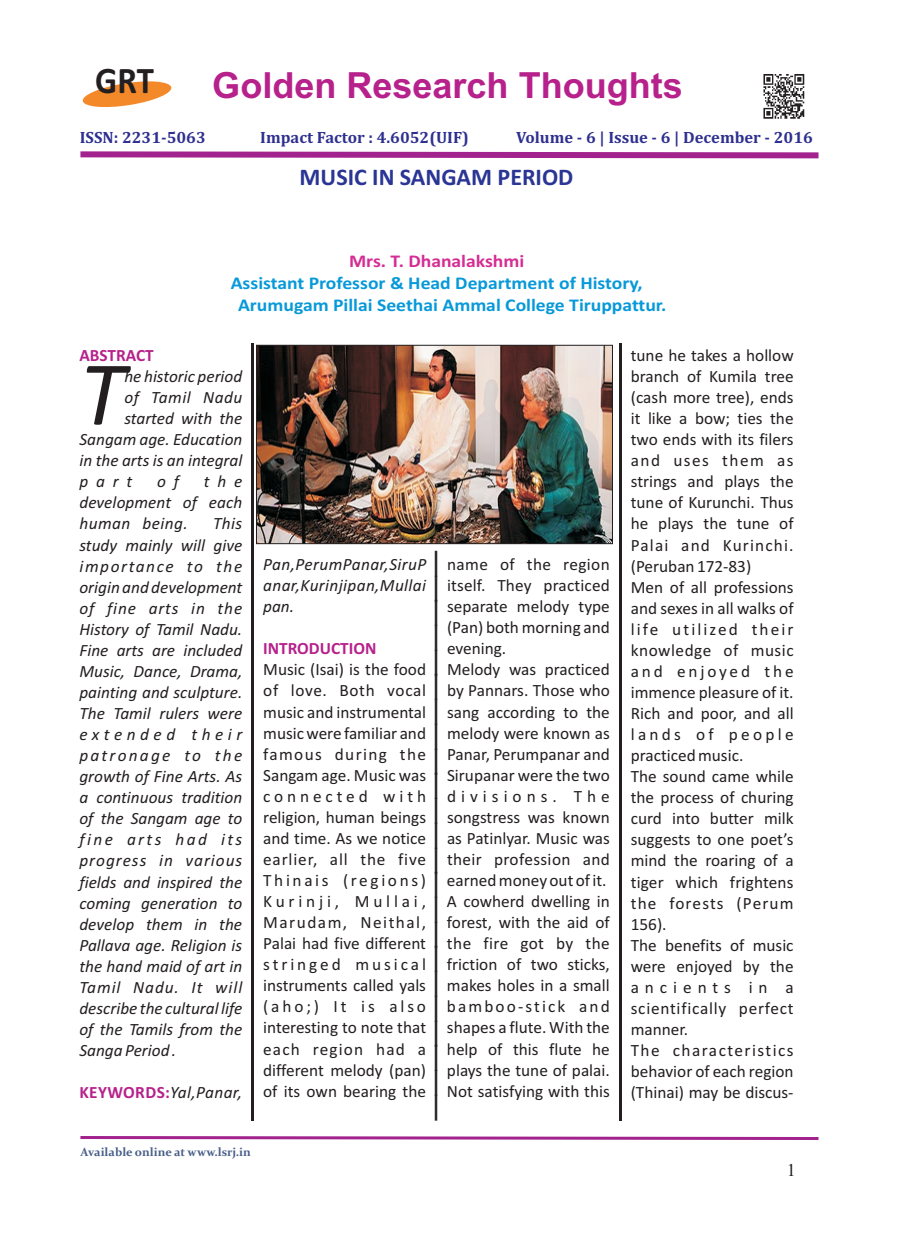
<style>
.page{position:relative;width:898px;height:1242px;background:#fff}
.page>*{position:absolute;margin:0;border:0;box-sizing:border-box;transform-origin:0 0}
.t1{font:italic 92.25px "Calibri";color:#231f20}
.t2{font:700 37.65px "Calibri";color:#231f20;scale:.92 1}
.t3{font:36px "Arial";color:#231f20;scale:1.68 1}
.t4{font:36px "Arial";color:#231f20;scale:1.23 1}
.t5{font:700 36px "Arial";color:#b6218b}
.t6{font:700 24px "Calibri";color:#2a3594}
.t7{font:700 18px/21.9px "Calibri";color:#0899d9;scale:1.09 1}
.t8{font:700 18px "Calibri";color:#d52d93;scale:1.09 1}
.t9{font:18px "Times New Roman";color:#231f20}
.t10{font:17.25px/21px "Calibri";color:#231f20}
.t11{font:italic 17.25px/21px "Calibri";color:#231f20;text-align:justify}
.t12{font:700 17.25px "Calibri";color:#b6218b}
.t13{font:italic 17.25px "Calibri";letter-spacing:.02em;color:#231f20}
.t14{font:italic 17.25px "Calibri";letter-spacing:.03em;color:#231f20}
.t15{font:700 16.5px "Cambria";color:#2e308f}
.t16{font:700 12px "Constantia";color:#485e88}
.s1{font-weight:700;font-style:normal;color:#b6218b}
</style>
<div class="page">
<svg style="left:80px;top:151px;width:739px;height:8px;background:#b959aa"></svg>
<svg style="left:80px;top:1136px;width:739px;height:4px;background:#b859a9"></svg>
<img style="left:258px;top:347px;width:352px;height:195px">
<div style="left:256px;top:345px;width:356px;height:199px;border:1px solid #231f20"></div>
<img style="left:763px;top:74px;width:42px;height:45px">
<svg style="left:82px;top:81px;width:90px;height:26px"></svg>
<h2 class="t2" style="left:95px;top:65px;width:65px">GRT</h2>
<h3 class="t5" style="left:212px;top:72px;width:472px">Golden Research Thoughts</h3>
<p class="t15" style="left:80px;top:130px;width:127px">ISSN: 2231-5063</p>
<p class="t15" style="left:260px;top:130px;width:210px">Impact Factor : 4.6052(UIF)</p>
<p class="t15" style="left:516px;top:130px;width:298px">Volume - 6 | Issue - 6 | December - 2016</p>
<h3 class="t6" style="left:299px;top:167px;width:275px">MUSIC IN SANGAM PERIOD</h3>
<p class="t8" style="left:349px;top:253px;width:162px">Mrs. T. Dhanalakshmi</p>
<p class="t7" style="left:238px;top:273px;width:394px;text-indent:-7px">Assistant Professor &amp; Head Department of History,<br>Arumugam Pillai Seethai Ammal College Tiruppattur.</p>
<p class="t12" style="left:79px;top:348px;width:76px">ABSTRACT</p>
<h1 class="t1" style="left:79px;top:355px;width:46px">T</h1>
<p class="t11" style="left:124px;top:367px;width:119px">he historic period</p>
<p class="t14" style="left:124px;top:390px;width:119px">of Tamil Nadu</p>
<p class="t11" style="left:124px;top:409px;width:119px">started with the</p>
<p class="t11" style="left:79px;top:430px;width:164px">Sangam age. Education</p>
<p class="t11" style="left:79px;top:451px;width:164px">in the arts is an integral</p>
<p class="t11" style="left:79px;top:472px;width:54px">part</p>
<p class="t11" style="left:157px;top:472px;width:23px">o f</p>
<p class="t11" style="left:79px;top:472px;width:164px;text-indent:124px">the development of each human being.</p>
<p class="t11" style="left:79px;top:514px;width:164px;text-indent:134px">This study mainly will give importance to the origin and development of fine arts in the History of Tamil Nadu.<br>Fine arts are included Music, Dance, Drama, painting and sculpture.<br>The Tamil rulers were extended their patronage to the growth of Fine Arts. As a continuous tradition of the Sangam age to fine arts had its progress in various fields and inspired the coming generation to develop them in the Pallava age. Religion is the hand maid of art in Tamil Nadu. It will describe the cultural life of the Tamils from the Sanga Period .</p>
<p class="t13" style="left:79px;top:1085px;width:164px"><span class="s1">KEYWORDS:</span>Yal,Panar,</p>
<h3 class="t3" style="left:220px;top:1119px;width:464px;rotate:-90deg">_______________________</h3>
<p class="t11" style="left:263px;top:555px;width:165px">Pan,PerumPanar,SiruP anar,Kurinjipan,Mullai pan.</p>
<p class="t12" style="left:263px;top:641px;width:115px">INTRODUCTION</p>
<p class="t10" style="left:263px;top:660px;width:164px;text-align:justify">Music (Isai) is the food of love. Both vocal music and instrumental music were familiar and famous during the Sangam age. Music was connected with religion, human beings and time. As we notice earlier, all the five Thinais (regions)<br>Kurinji, Mullai, Marudam, Neithal, Palai had five different stringed musical instruments called yals (aho;) It is also interesting to note that each region had a different melody (pan) of its own bearing the</p>
<h3 class="t4" style="left:404px;top:1119px;width:465px;rotate:-90deg">_______________________</h3>
<p class="t10" style="left:447px;top:555px;width:164px">name of the region itself. They practiced separate melody type (Pan) both morning and evening.<br>Melody was practiced by Pannars. Those who sang according to the melody were known as<br>Panar, Perumpanar and<br>Sirupanar were the two divisions. The songstress was known as Patinlyar. Music was their profession and earned money out of it.<br>A cowherd dwelling in forest, with the aid of the fire got by the friction of two sticks, makes holes in a small bamboo-stick and shapes a flute. With the help of this flute he plays the tune of palai.<br>Not satisfying with this</p>
<h3 class="t3" style="left:587px;top:1119px;width:464px;rotate:-90deg">_______________________</h3>
<p class="t10" style="left:630px;top:346px;width:164px">tune he takes a hollow branch of Kumila tree (cash more tree), ends it like a bow; ties the two ends with its filers and uses them as strings and plays the tune of Kurunchi. Thus he plays the tune of<br>Palai and Kurinchi. (Peruban 172-83)<br>Men of all professions and sexes in all walks of life utilized their knowledge of music and enjoyed the immence pleasure of it.<br>Rich and poor, and all lands of people practiced music.<br>The sound came while the process of churing curd into butter milk suggests to one poet’s mind the roaring of a tiger which frightens the forests (Perum<br>156).<br>The benefits of music were enjoyed by the ancients in a scientifically perfect manner.<br>The characteristics behavior of each region (Thinai) may be discus-</p>
<p class="t16" style="left:80px;top:1147px;width:172px">Available online at www.lsrj.in</p>
<p class="t9" style="left:786px;top:1164px;width:10px">1</p>
</div>
